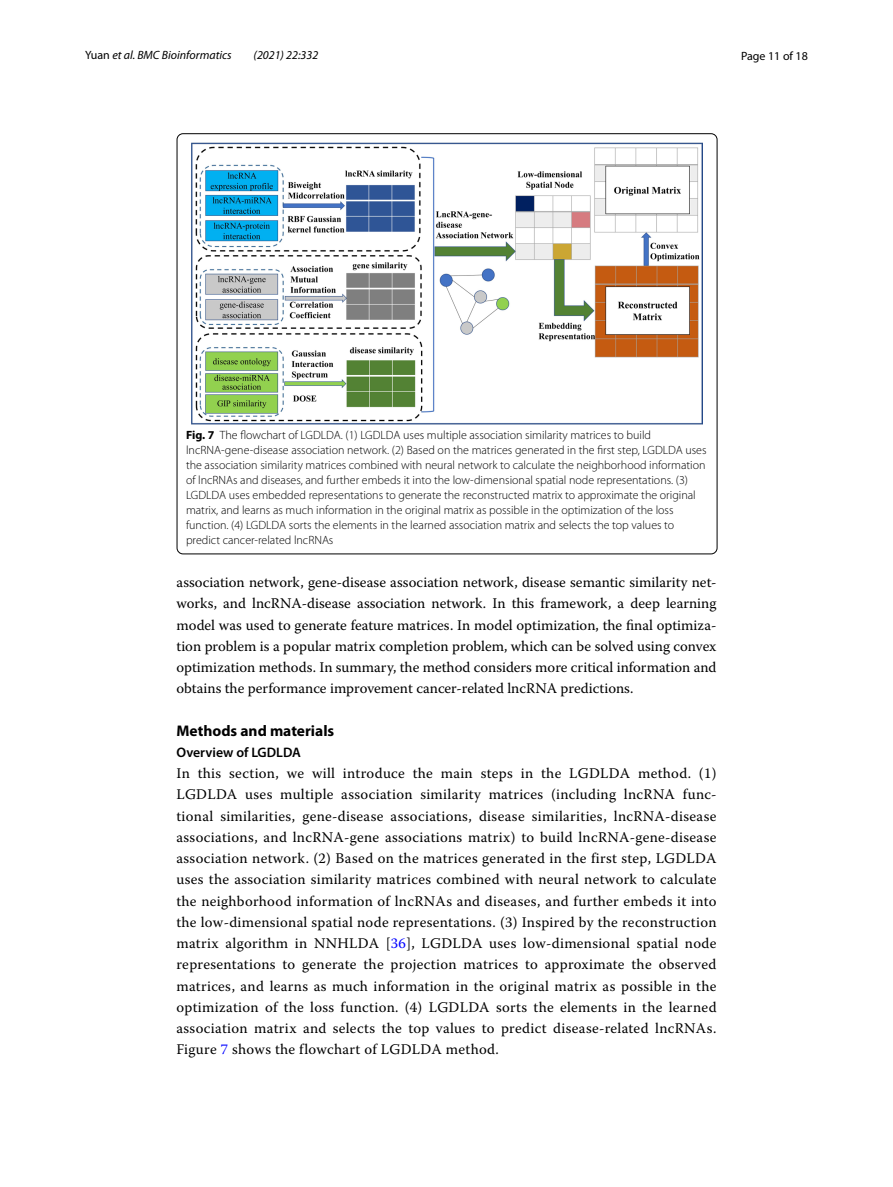
<style>
.page{position:relative;width:893px;height:1187px;background:#fff}
.page>*{position:absolute;margin:0;border:0;box-sizing:border-box;transform-origin:0 0}
.t1{font:700 15.45px "Myriad Pro";color:#000}
.t2{font:14.7px/21.3px "Warnock Pro";letter-spacing:.01em;color:#000;text-align:justify}
.t3{font:600 13.8px "Myriad Pro";color:#000}
.t4{font:300 12px/15px "Myriad Pro";color:#000}
.t5{font:italic 12px "Myriad Pro";color:#000}
.t6{font:12px "Myriad Pro";color:#000}
.s1{font-style:normal}
.s2{font-weight:700}
.s3{color:#00f}
</style>
<div class="page">
<img style="left:192px;top:143px;width:510px;height:281px">
<p class="t5" style="left:85px;top:48px;width:148px"><span class="s1">Yuan</span> et al. BMC Bioinformatics</p>
<p class="t5" style="left:254px;top:48px;width:66px">(2021) 22:332</p>
<p class="t6" style="left:741px;top:48px;width:68px">Page 11 of 18</p>
<p class="t4" style="left:186px;top:428px;width:522px"><span class="s2">Fig. 7</span> The flowchart of LGDLDA. (1) LGDLDA uses multiple association similarity matrices to build lncRNA-gene-disease association network. (2) Based on the matrices generated in the first step, LGDLDA uses the association similarity matrices combined with neural network to calculate the neighborhood information of lncRNAs and diseases, and further embeds it into the low-dimensional spatial node representations. (3)<br>LGDLDA uses embedded representations to generate the reconstructed matrix to approximate the original matrix, and learns as much information in the original matrix as possible in the optimization of the loss function. (4) LGDLDA sorts the elements in the learned association matrix and selects the top values to predict cancer-related lncRNAs</p>
<p class="t2" style="left:176px;top:571px;width:542px">association network, gene-disease association network, disease semantic similarity net&shy;works, and lncRNA-disease association network. In this framework, a deep learning model was used to generate feature matrices. In model optimization, the final optimiza&shy;tion problem is a popular matrix completion problem, which can be solved using convex optimization methods. In summary, the method considers more critical information and obtains the performance improvement cancer-related lncRNA predictions.</p>
<p class="t1" style="left:176px;top:720px;width:159px">Methods and materials</p>
<p class="t3" style="left:176px;top:743px;width:126px">Overview of LGDLDA</p>
<p class="t2" style="left:176px;top:762px;width:542px">In this section, we will introduce the main steps in the LGDLDA method. (1)<br>LGDLDA uses multiple association similarity matrices (including lncRNA func&shy;tional similarities, gene-disease associations, disease similarities, lncRNA-disease associations, and lncRNA-gene associations matrix) to build lncRNA-gene-disease association network. (2) Based on the matrices generated in the first step, LGDLDA uses the association similarity matrices combined with neural network to calculate the neighborhood information of lncRNAs and diseases, and further embeds it into the low-dimensional spatial node representations. (3) Inspired by the reconstruction matrix algorithm in NNHLDA [<span class="s3">36</span>], LGDLDA uses low-dimensional spatial node representations to generate the projection matrices to approximate the observed matrices, and learns as much information in the original matrix as possible in the optimization of the loss function. (4) LGDLDA sorts the elements in the learned association matrix and selects the top values to predict disease-related lncRNAs.<br>Figure <span class="s3">7</span> shows the flowchart of LGDLDA method.</p>
</div>
